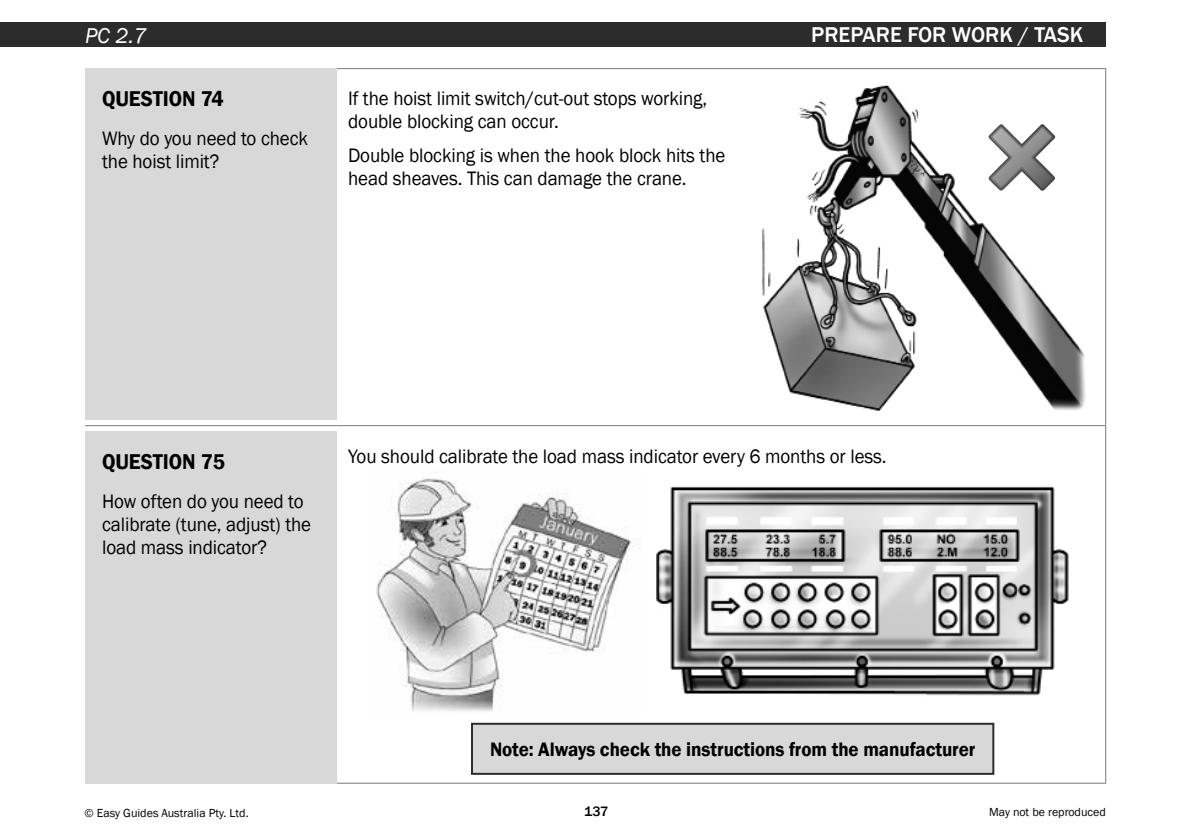
<style>
.page{position:relative;width:1191px;height:840px;background:#fff}
.page>*{position:absolute;margin:0;border:0;box-sizing:border-box;transform-origin:0 0}
.t1{font:600 22px "Franklin Gothic";letter-spacing:-.005em;color:#000;scale:.95 1}
.t2{font:500 22px "Franklin Gothic";color:#fff}
.t3{font:italic 22px "Franklin Gothic";color:#fff}
.t4{font:20px/22.8px "Franklin Gothic";letter-spacing:-.005em;color:#000;scale:.95 1}
.t5{font:600 20px "Franklin Gothic";letter-spacing:-.005em;color:#000;scale:.95 1}
.t6{font:500 14px "Franklin Gothic";color:#000}
.t7{font:12px "Franklin Gothic";color:#000}
</style>
<div class="page">
<div style="left:0;top:23px;width:1106px;height:24px;background:#2c2c2c"></div>
<hr style="left:1105px;top:69px;width:1px;height:356px;background:#787878">
<hr style="left:336px;top:68px;width:770px;height:1px;background:#787878">
<hr style="left:336px;top:425px;width:770px;height:1px;background:#787878">
<hr style="left:1105px;top:426px;width:1px;height:356px;background:#787878">
<hr style="left:336px;top:782px;width:770px;height:1px;background:#787878">
<hr style="left:85px;top:425px;width:251px;height:1px;background:#787878">
<div style="left:85px;top:68px;width:252px;height:352px;background:#d8d8d8"></div>
<div style="left:85px;top:431px;width:252px;height:352px;background:#d8d8d8"></div>
<img style="left:762px;top:85px;width:323px;height:326px">
<svg style="left:988px;top:124px;width:67px;height:67px"></svg>
<img style="left:656px;top:486px;width:413px;height:210px">
<img style="left:376px;top:478px;width:256px;height:233px">
<div style="left:472px;top:723px;width:521px;height:50px;background:#d8d8d8"></div>
<div style="left:471px;top:722px;width:523px;height:52px;border:2px solid #2c2c2c"></div>
<p class="t3" style="left:85px;top:22px;width:63px">PC 2.7</p>
<p class="t1" style="left:102px;top:85px;width:129px">QUESTION 74</p>
<p class="t4" style="left:102px;top:127px;width:218px">Why do you need to check the hoist limit?</p>
<p class="t4" style="left:348px;top:87px;width:379px">If the hoist limit switch/cut-out stops working, double blocking can occur.</p>
<p class="t4" style="left:348px;top:144px;width:399px">Double blocking is when the hook block hits the head sheaves. This can damage the crane.</p>
<p class="t2" style="left:811px;top:21px;width:273px">PREPARE FOR WORK / TASK</p>
<p class="t1" style="left:102px;top:448px;width:131px">QUESTION 75</p>
<p class="t4" style="left:102px;top:490px;width:222px">How often do you need to calibrate (tune, adjust) the load mass indicator?</p>
<p class="t4" style="left:348px;top:445px;width:568px">You should calibrate the load mass indicator every 6 months or less.</p>
<p class="t5" style="left:490px;top:736px;width:512px">Note: Always check the instructions from the manufacturer</p>
<p class="t7" style="left:84px;top:805px;width:166px">© Easy Guides Australia Pty. Ltd.</p>
<p class="t6" style="left:584px;top:802px;width:26px">137</p>
<p class="t7" style="left:989px;top:804px;width:118px">May not be reproduced</p>
</div>
